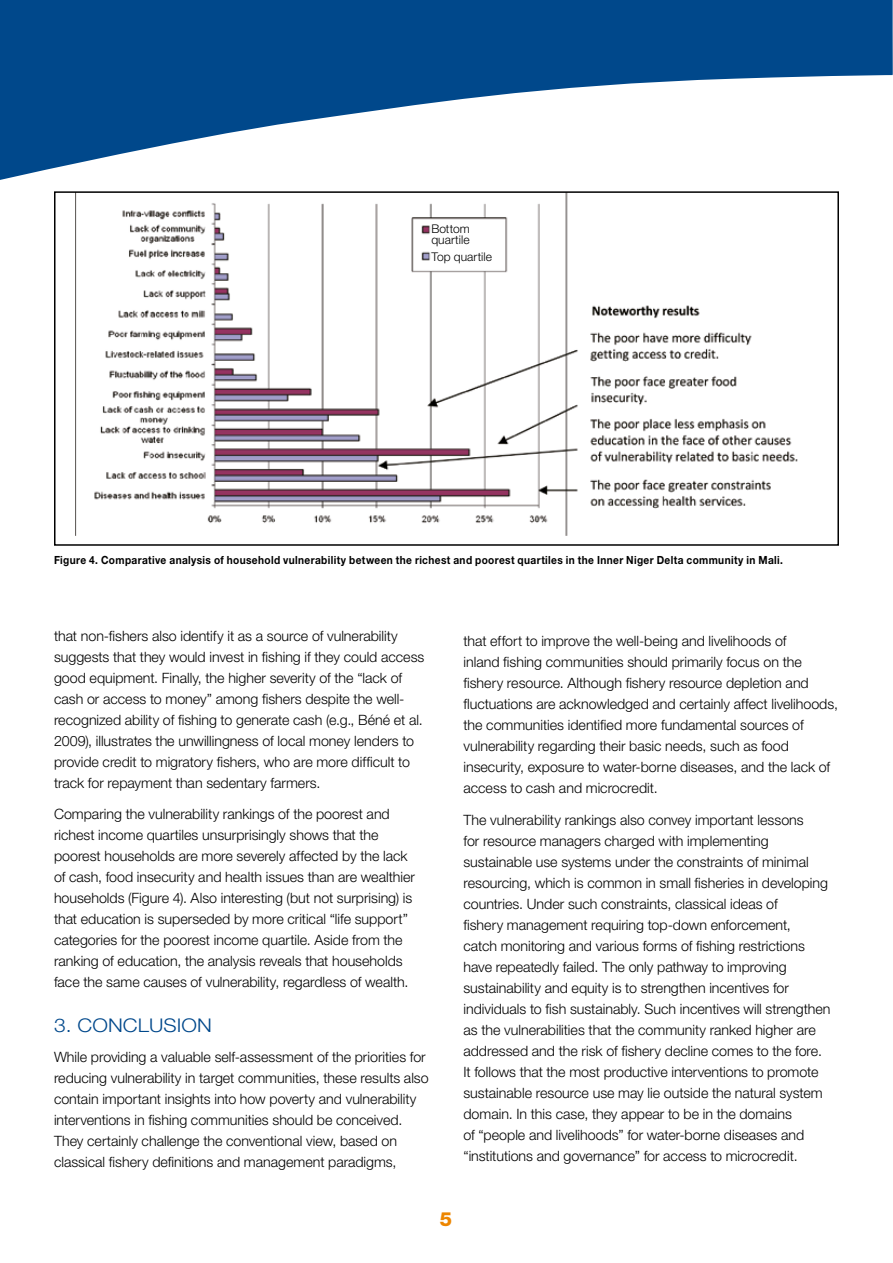
<style>
.page{position:relative;width:893px;height:1263px;background:#fff}
.page>*{position:absolute;margin:0;border:0;box-sizing:border-box;transform-origin:0 0}
.t1{font:800 19.5px "Helvetica Neue";color:#ed8600}
.t2{font:300 18.9px "Helvetica Neue";letter-spacing:.005em;color:#00488b;scale:1.11 1}
.t3{font:300 14.25px/21px "Helvetica Neue";color:#000}
.t4{font:300 12px/11.4px "Helvetica Neue";letter-spacing:.005em;color:#000}
.t5{font:700 11.25px "Helvetica Neue";letter-spacing:.035em;color:#000;scale:.9 1}
</style>
<div class="page">
<svg style="left:0;top:0;width:892px;height:180px;fill:#00488b"></svg>
<svg style="left:892px;top:0;width:1px;height:76px"></svg>
<img style="left:75px;top:194px;width:723px;height:342px">
<div style="left:54px;top:191px;width:785px;height:355px;border:2px solid #000"></div>
<div style="left:431px;top:223px;width:69px;height:43px;background:#fff"></div>
<p class="t4" style="left:431px;top:222px;width:40px">Bottom quartile</p>
<p class="t4" style="left:431px;top:251px;width:62px">Top quartile</p>
<p class="t5" style="left:54px;top:553px;width:811px">Figure 4. Comparative analysis of household vulnerability between the richest and poorest quartiles in the Inner Niger Delta community in Mali.</p>
<p class="t3" style="left:54px;top:625px;width:372px">that non-fishers also identify it as a source of vulnerability suggests that they would invest in fishing if they could access good equipment. Finally, the higher severity of the “lack of cash or access to money” among fishers despite the well&shy;recognized ability of fishing to generate cash (e.g., Béné et al.<br>2009), illustrates the unwillingness of local money lenders to provide credit to migratory fishers, who are more difficult to track for repayment than sedentary farmers.</p>
<p class="t3" style="left:54px;top:803px;width:363px">Comparing the vulnerability rankings of the poorest and richest income quartiles unsurprisingly shows that the poorest households are more severely affected by the lack of cash, food insecurity and health issues than are wealthier households (Figure 4). Also interesting (but not surprising) is that education is superseded by more critical “life support” categories for the poorest income quartile. Aside from the ranking of education, the analysis reveals that households face the same causes of vulnerability, regardless of wealth.</p>
<h2 class="t2" style="left:54px;top:1014px;width:144px">3. Conclusion</h2>
<p class="t3" style="left:54px;top:1046px;width:376px">While providing a valuable self-assessment of the priorities for reducing vulnerability in target communities, these results also contain important insights into how poverty and vulnerability interventions in fishing communities should be conceived.<br>They certainly challenge the conventional view, based on classical fishery definitions and management paradigms,</p>
<p class="t3" style="left:463px;top:630px;width:376px">that effort to improve the well-being and livelihoods of<br>inland fishing communities should primarily focus on the fishery resource. Although fishery resource depletion and fluctuations are acknowledged and certainly affect livelihoods, the communities identified more fundamental sources of vulnerability regarding their basic needs, such as food insecurity, exposure to water-borne diseases, and the lack of access to cash and microcredit.</p>
<p class="t3" style="left:463px;top:809px;width:369px">The vulnerability rankings also convey important lessons<br>for resource managers charged with implementing sustainable use systems under the constraints of minimal resourcing, which is common in small fisheries in developing countries. Under such constraints, classical ideas of<br>fishery management requiring top-down enforcement,<br>catch monitoring and various forms of fishing restrictions have repeatedly failed. The only pathway to improving sustainability and equity is to strengthen incentives for individuals to fish sustainably. Such incentives will strengthen as the vulnerabilities that the community ranked higher are addressed and the risk of fishery decline comes to the fore.<br>It follows that the most productive interventions to promote sustainable resource use may lie outside the natural system domain. In this case, they appear to be in the domains<br>of “people and livelihoods” for water-borne diseases and “institutions and governance” for access to microcredit.</p>
<h1 class="t1" style="left:440px;top:1207px;width:14px">5</h1>
</div>
